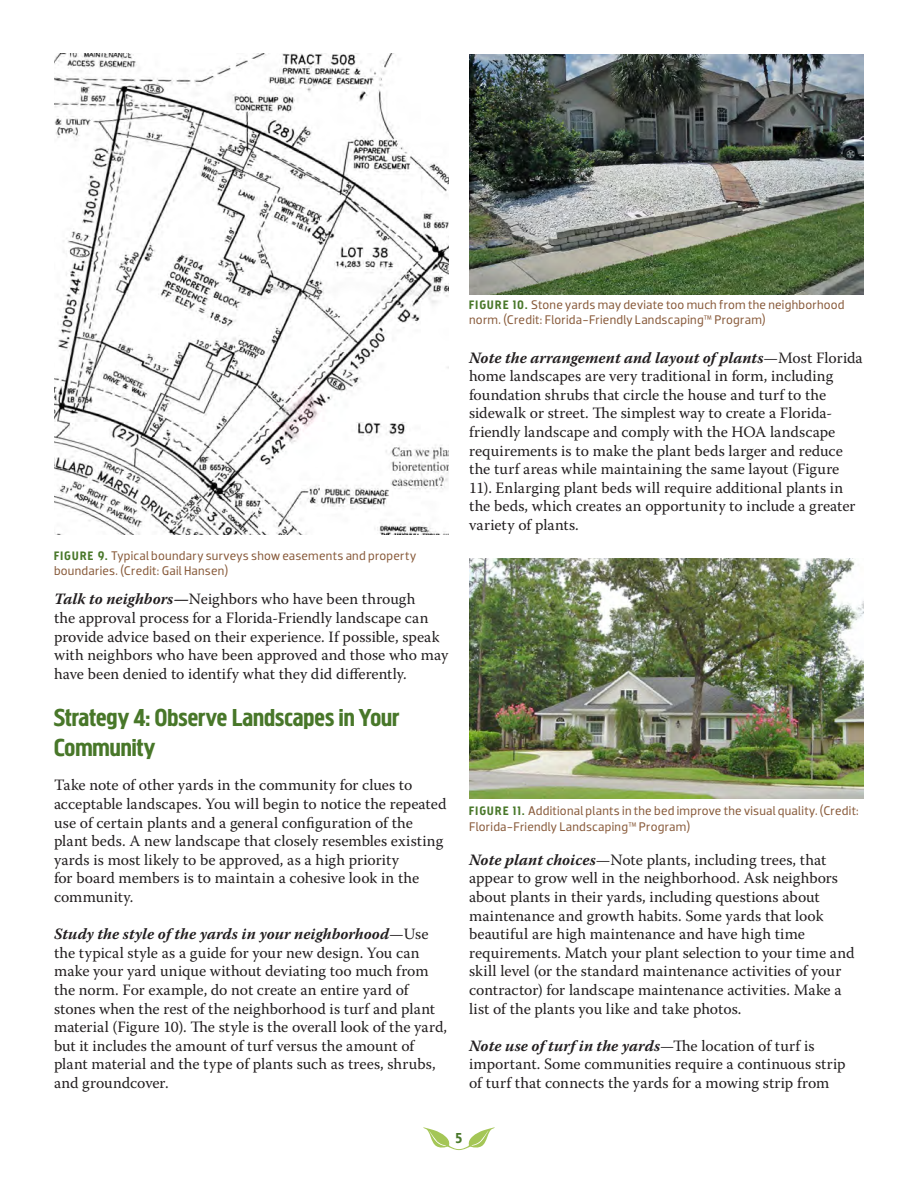
<style>
.page{position:relative;width:918px;height:1188px;background:#fff}
.page>*{position:absolute;margin:0;border:0;box-sizing:border-box;transform-origin:0 0}
.subhead{font:25.5px/30px "Megaphone";color:#487729}
.text{font:15.75px/18.6px "Warnock Pro";color:#231f20}
.t1{font:15px "Megaphone";color:#487729}
.t2{font:12.75px/15.8px "Dobra";letter-spacing:.02em;color:#885a3a}
.s1{font-family:"Megaphone";color:#487729}
.s2{font-weight:700;font-style:italic}
.s3{font-style:italic}
</style>
<div class="page">
<svg style="left:423px;top:1127px;width:72px;height:23px"></svg>
<img style="left:54px;top:54px;width:395px;height:481px">
<img style="left:469px;top:54px;width:395px;height:241px">
<img style="left:469px;top:558px;width:395px;height:241px">
<p class="t2" style="left:54px;top:547px;width:364px"><span class="s1">FIGURE 9.</span> Typical boundary surveys show easements and property boundaries. (Credit: Gail Hansen)</p>
<p class="text" style="left:54px;top:590px;width:396px"><span class="s2">Talk to neighbors—</span>Neighbors who have been through<br>the approval process for a Florida-Friendly landscape can provide advice based on their experience. If possible, speak with neighbors who have been approved and those who may have been denied to identify what they did differently.</p>
<p class="subhead" style="left:54px;top:702px;width:347px">Strategy 4: Observe Landscapes in Your<br>Community</p>
<p class="text" style="left:54px;top:776px;width:394px">Take note of other yards in the community for clues to acceptable landscapes. You will begin to notice the repeated use of certain plants and a general configuration of the plant beds. A new landscape that closely resembles existing yards is most likely to be approved, as a high priority<br>for board members is to maintain a cohesive look in the community.</p>
<p class="text" style="left:54px;top:925px;width:395px"><span class="s2">Study the style of the yards in your neighborhood</span>—Use the typical style as a guide for your new design. You can make your yard unique without deviating too much from the norm. For example, do not create an entire yard of stones when the rest of the neighborhood is turf and plant material (Figure 10). The style is the overall look of the yard, but it includes the amount of turf versus the amount of plant material and the type of plants such as trees, shrubs, and groundcover.</p>
<p class="t2" style="left:469px;top:297px;width:377px"><span class="s1">FIGURE 10.</span> Stone yards may deviate too much from the neighborhood norm. (Credit: Florida-Friendly Landscaping™ Program)</p>
<p class="text" style="left:469px;top:348px;width:395px"><span class="s2">Note the arrangement and layout of plants</span>—Most Florida home landscapes are very traditional in form, including foundation shrubs that circle the house and turf to the sidewalk or street. The simplest way to create a Florida&shy;friendly landscape and comply with the HOA landscape requirements is to make the plant beds larger and reduce the turf areas while maintaining the same layout (Figure 11). Enlarging plant beds will require additional plants in the beds, which creates an opportunity to include a greater variety of plants.</p>
<p class="t2" style="left:469px;top:803px;width:391px"><span class="s1">FIGURE 11.</span> Additional plants in the bed improve the visual quality. (Credit:<br>Florida-Friendly Landscaping™ Program)</p>
<p class="text" style="left:469px;top:850px;width:387px"><span class="s2">Note plant choices</span>—Note plants, including trees, that appear to grow well in the neighborhood. Ask neighbors about plants in their yards, including questions about maintenance and growth habits. Some yards that look beautiful are high maintenance and have high time requirements. Match your plant selection to your time and skill level (or the standard maintenance activities of your contractor) for landscape maintenance activities. Make a list of the plants you like and take photos.</p>
<p class="text" style="left:469px;top:1036px;width:378px"><span class="s2">Note use of turf in the yards</span><span class="s3">—</span>The location of turf is important. Some communities require a continuous strip of turf that connects the yards for a mowing strip from</p>
<p class="t1" style="left:456px;top:1129px;width:8px">5</p>
</div>
